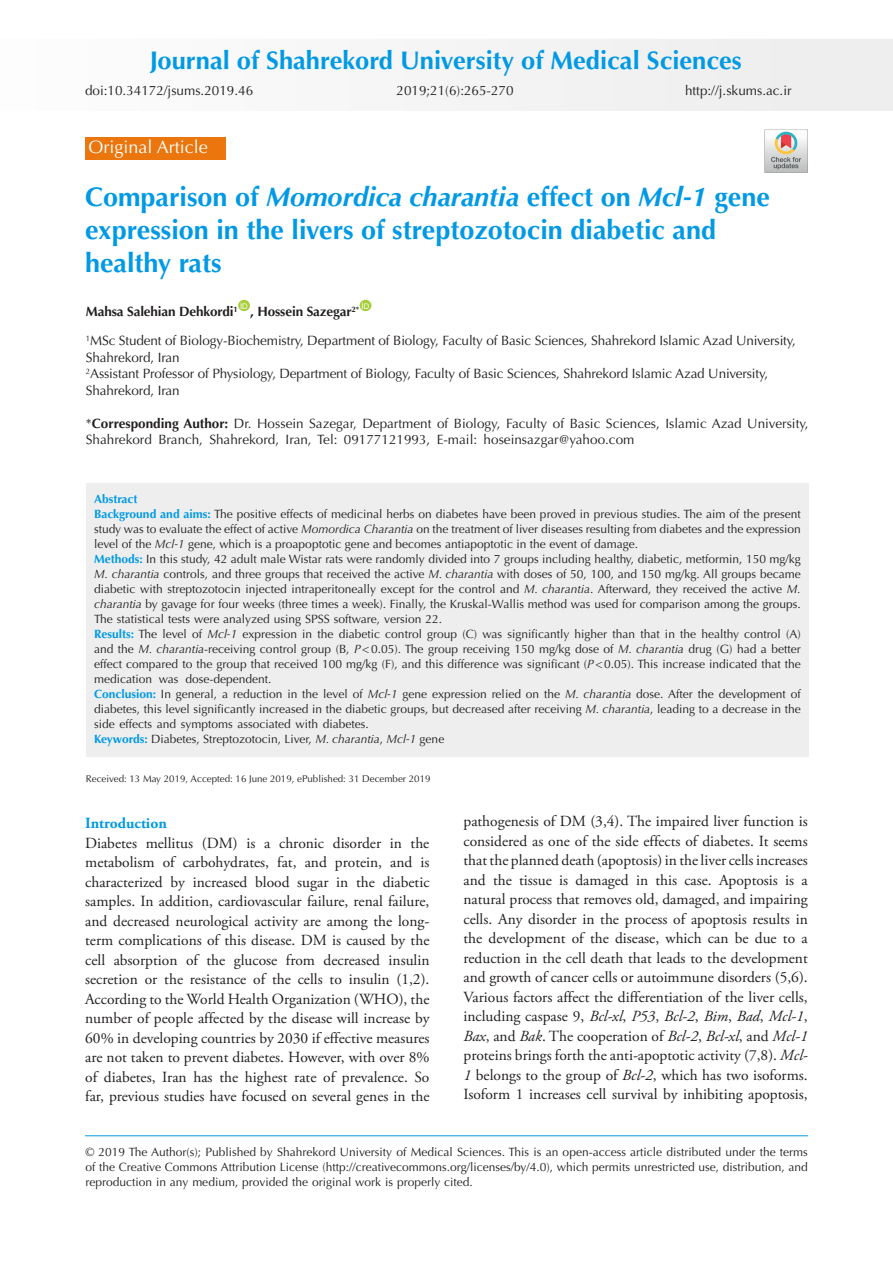
<style>
.page{position:relative;width:893px;height:1263px;background:#fff}
.page>*{position:absolute;margin:0;border:0;box-sizing:border-box;transform-origin:0 0}
.t1{font:700 27px/33px "Optima LT Std";color:#0099e5}
.t2{font:700 25.5px "Optima LT Std";color:#0099e5}
.t3{font:18px "Optima LT Std";color:#fff}
.Heading_1{font:15.45px/19.5px "Adobe Garamond Pro";color:#231f20;text-align:justify}
.t4{font:700 15.45px "Adobe Garamond Pro";color:#0099e5}
.t5{font:13.5px/16.5px "Optima LT Std";letter-spacing:-.01em;color:#231f20}
.t6{font:700 13.5px "Optima LT Std";letter-spacing:-.01em;color:#231f20}
.t7{font:12px/15px "Optima LT Std";color:#231f20;text-align:justify}
.t8{font:700 12px "Optima LT Std";color:#0099e5}
.t9{font:9.75px "Optima LT Std";color:#231f20}
.t10{font:7.8px "Arial";color:#fff}
.s1{font-style:italic}
.s2{font-weight:700}
.s3{font-weight:700;color:#0099e5}
</style>
<div class="page">
<div style="left:457px;top:39px;width:436px;height:72px;background:#f0f0f0"></div>
<hr style="left:85px;top:1135px;width:723px;height:1px;background:#0099e5">
<div style="left:238px;top:300px;width:12px;height:11px;background:#a6ce39;border-radius:50%"></div>
<div style="left:360px;top:300px;width:11px;height:11px;background:#a6ce39;border-radius:50%"></div>
<div style="left:85px;top:137px;width:140px;height:23px;background:#ea760d"></div>
<div style="left:86px;top:483px;width:723px;height:274px;background:#eee"></div>
<img style="left:765px;top:129px;width:43px;height:43px">
<p class="t2" style="left:150px;top:46px;width:594px">Journal of Shahrekord University of Medical Sciences</p>
<p class="t5" style="left:85px;top:82px;width:170px">doi:10.34172/jsums.2019.46</p>
<p class="t5" style="left:396px;top:82px;width:119px">2019;21(6):265-270</p>
<p class="t3" style="left:88px;top:137px;width:121px">Original Article</p>
<p class="t5" style="left:685px;top:82px;width:108px">http://j.skums.ac.ir</p>
<p class="t1" style="left:85px;top:181px;width:686px">Comparison of <span class="s1">Momordica charantia</span> effect on <span class="s1">Mcl-1</span> gene expression in the livers of streptozotocin diabetic and healthy rats</p>
<p class="t6" style="left:86px;top:304px;width:153px">Mahsa Salehian Dehkordi<sup>1</sup></p>
<p class="t10" style="left:362px;top:300px;width:9px">ID</p>
<p class="t5" style="left:86px;top:333px;width:712px"><sup>1</sup>MSc Student of Biology-Biochemistry, Department of Biology, Faculty of Basic Sciences, Shahrekord Islamic Azad University,<br>Shahrekord, Iran</p>
<p class="t5" style="left:86px;top:366px;width:684px"><sup>2</sup>Assistant Professor of Physiology, Department of Biology, Faculty of Basic Sciences, Shahrekord Islamic Azad University,<br>Shahrekord, Iran</p>
<p class="t5" style="left:86px;top:415px;width:724px">*<span class="s2">Corresponding Author:</span> Dr. Hossein Sazegar, Department of Biology, Faculty of Basic Sciences, Islamic Azad University,<br>Shahrekord Branch, Shahrekord, Iran, Tel: 09177121993, E-mail: hoseinsazgar@yahoo.com</p>
<p class="t10" style="left:240px;top:300px;width:9px">ID</p>
<p class="t6" style="left:250px;top:304px;width:111px">, Hossein Sazegar<sup>2*</sup></p>
<p class="t8" style="left:94px;top:492px;width:45px">Abstract</p>
<p class="t7" style="left:94px;top:506px;width:708px"><span class="s3">Background and aims:</span> The positive effects of medicinal herbs on diabetes have been proved in previous studies. The aim of the present study was to evaluate the effect of active <span class="s1">Momordica Charantia</span> on the treatment of liver diseases resulting from diabetes and the expression level of the <span class="s1">Mcl-1</span> gene, which is a proapoptotic gene and becomes antiapoptotic in the event of damage.</p>
<p class="t7" style="left:94px;top:551px;width:708px"><span class="s3">Methods:</span> In this study, 42 adult male Wistar rats were randomly divided into 7 groups including healthy, diabetic, metformin, 150 mg/kg <span class="s1">M. charantia</span> controls, and three groups that received the active <span class="s1">M. charantia</span> with doses of 50, 100, and 150 mg/kg. All groups became diabetic with streptozotocin injected intraperitoneally except for the control and <span class="s1">M. charantia</span>. Afterward, they received the active <span class="s1">M. charantia</span> by gavage for four weeks (three times a week). Finally, the Kruskal-Wallis method was used for comparison among the groups.<br>The statistical tests were analyzed using SPSS software, version 22.</p>
<p class="t7" style="left:94px;top:626px;width:708px"><span class="s3">Results:</span> The level of <span class="s1">Mcl-1</span> expression in the diabetic control group (C) was significantly higher than that in the healthy control (A) and the <span class="s1">M. charantia</span>-receiving control group (B, <span class="s1">P</span>&lt;0.05). The group receiving 150 mg/kg dose of <span class="s1">M. charantia</span> drug (G) had a better effect compared to the group that received 100 mg/kg (F), and this difference was significant (<span class="s1">P</span>&lt;0.05). This increase indicated that the medication was dose-dependent.</p>
<p class="t7" style="left:94px;top:686px;width:708px"><span class="s3">Conclusion:</span> In general, a reduction in the level of <span class="s1">Mcl-1</span> gene expression relied on the <span class="s1">M. charantia</span> dose. After the development of diabetes, this level significantly increased in the diabetic groups, but decreased after receiving <span class="s1">M. charantia</span>, leading to a decrease in the side effects and symptoms associated with diabetes.</p>
<p class="t7" style="left:94px;top:731px;width:352px"><span class="s3">Keywords:</span> Diabetes, Streptozotocin, Liver, <span class="s1">M. charantia</span>, <span class="s1">Mcl-1</span> gene</p>
<p class="t9" style="left:86px;top:773px;width:346px">Received: 13 May 2019, Accepted: 16 June 2019, ePublished: 31 December 2019</p>
<p class="t4" style="left:85px;top:814px;width:83px">Introduction</p>
<p class="Heading_1" style="left:85px;top:834px;width:346px">Diabetes mellitus (DM) is a chronic disorder in the metabolism of carbohydrates, fat, and protein, and is characterized by increased blood sugar in the diabetic samples. In addition, cardiovascular failure, renal failure, and decreased neurological activity are among the long&shy;term complications of this disease. DM is caused by the cell absorption of the glucose from decreased insulin secretion or the resistance of the cells to insulin (1,2).<br>According to the World Health Organization (WHO), the number of people affected by the disease will increase by 60% in developing countries by 2030 if effective measures are not taken to prevent diabetes. However, with over 8% of diabetes, Iran has the highest rate of prevalence. So far, previous studies have focused on several genes in the</p>
<p class="Heading_1" style="left:463px;top:812px;width:346px">pathogenesis of DM (3,4). The impaired liver function is considered as one of the side effects of diabetes. It seems that the planned death (apoptosis) in the liver cells increases and the tissue is damaged in this case. Apoptosis is a natural process that removes old, damaged, and impairing cells. Any disorder in the process of apoptosis results in the development of the disease, which can be due to a reduction in the cell death that leads to the development and growth of cancer cells or autoimmune disorders (5,6).</p>
<p class="Heading_1" style="left:463px;top:988px;width:346px">Various factors affect the differentiation of the liver cells, including caspase 9, <span class="s1">Bcl-xl</span>, <span class="s1">P53</span>, <span class="s1">Bcl-2</span>, <span class="s1">Bim</span>, <span class="s1">Bad</span>, <span class="s1">Mcl-1</span>, <span class="s1">Bax</span>, and <span class="s1">Bak</span>. The cooperation of <span class="s1">Bcl-2</span>, <span class="s1">Bcl-xl</span>, and <span class="s1">Mcl-1 </span>proteins brings forth the anti-apoptotic activity (7,8). <span class="s1">Mcl-1</span> belongs to the group of <span class="s1">Bcl-2</span>, which has two isoforms.<br>Isoform 1 increases cell survival by inhibiting apoptosis,</p>
<p class="t7" style="left:85px;top:1144px;width:724px">© 2019 The Author(s); Published by Shahrekord University of Medical Sciences. This is an open-access article distributed under the terms of the Creative Commons Attribution License (http://creativecommons.org/licenses/by/4.0), which permits unrestricted use, distribution, and reproduction in any medium, provided the original work is properly cited.</p>
</div>
